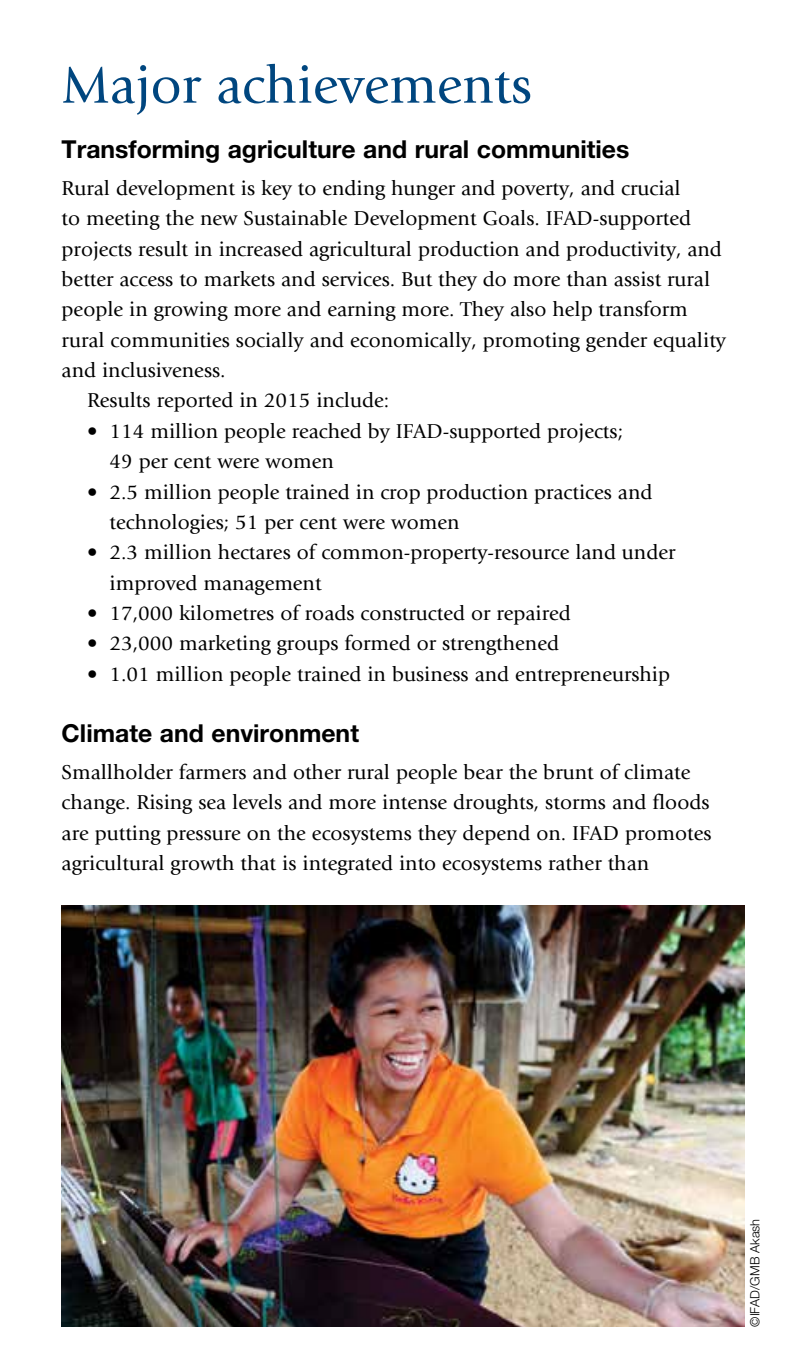
<style>
.page{position:relative;width:793px;height:1365px;background:#fff}
.page>*{position:absolute;margin:0;border:0;box-sizing:border-box;transform-origin:0 0}
.t1{font:54px "Giovanni Std";color:#00467f}
.t2{font:700 24.75px "Helvetica Neue LT Std";color:#000}
.t3{font:20.93px/30.4px "Giovanni Std";color:#000}
.t4{font:300 12.83px "Helvetica Neue LT Std";color:#000}
</style>
<div class="page">
<img style="left:62px;top:906px;width:682px;height:421px">
<h1 class="t1" style="left:62px;top:55px;width:472px">Major achievements</h1>
<p class="t2" style="left:62px;top:134px;width:569px">Transforming agriculture and rural communities</p>
<p class="t3" style="left:62px;top:173px;width:621px">Rural development is key to ending hunger and poverty, and crucial</p>
<p class="t3" style="left:62px;top:203px;width:631px">to meeting the new Sustainable Development Goals. IFAD-supported</p>
<p class="t3" style="left:62px;top:234px;width:662px">projects result in increased agricultural production and productivity, and</p>
<p class="t3" style="left:62px;top:264px;width:650px">better access to markets and services. But they do more than assist rural</p>
<p class="t3" style="left:62px;top:294px;width:628px">people in growing more and earning more. They also help transform</p>
<p class="t3" style="left:62px;top:325px;width:666px">rural communities socially and economically, promoting gender equality</p>
<p class="t3" style="left:62px;top:355px;width:166px">and inclusiveness.</p>
<p class="t3" style="left:87px;top:386px;width:304px">Results reported in 2015 include:</p>
<p class="t3" style="left:110px;top:416px;width:515px;text-indent:-22px">• 114 million people reached by IFAD-supported projects;<br>49 per cent were women</p>
<p class="t3" style="left:110px;top:477px;width:544px;text-indent:-22px">• 2.5 million people trained in crop production practices and technologies; 51 per cent were women</p>
<p class="t3" style="left:110px;top:537px;width:567px;text-indent:-22px">• 2.3 million hectares of common-property-resource land under improved management</p>
<p class="t3" style="left:87px;top:598px;width:485px">• 17,000 kilometres of roads constructed or repaired</p>
<p class="t3" style="left:87px;top:629px;width:473px">• 23,000 marketing groups formed or strengthened</p>
<p class="t3" style="left:87px;top:659px;width:585px">• 1.01 million people trained in business and entrepreneurship</p>
<p class="t2" style="left:62px;top:718px;width:299px">Climate and environment</p>
<p class="t3" style="left:62px;top:757px;width:651px">Smallholder farmers and other rural people bear the brunt of climate change. Rising sea levels and more intense droughts, storms and floods are putting pressure on the ecosystems they depend on. IFAD promotes agricultural growth that is integrated into ecosystems rather than</p>
<p class="t4" style="left:747px;top:1327px;width:109px;rotate:-90deg">©IFAD/GMB Akash</p>
</div>
